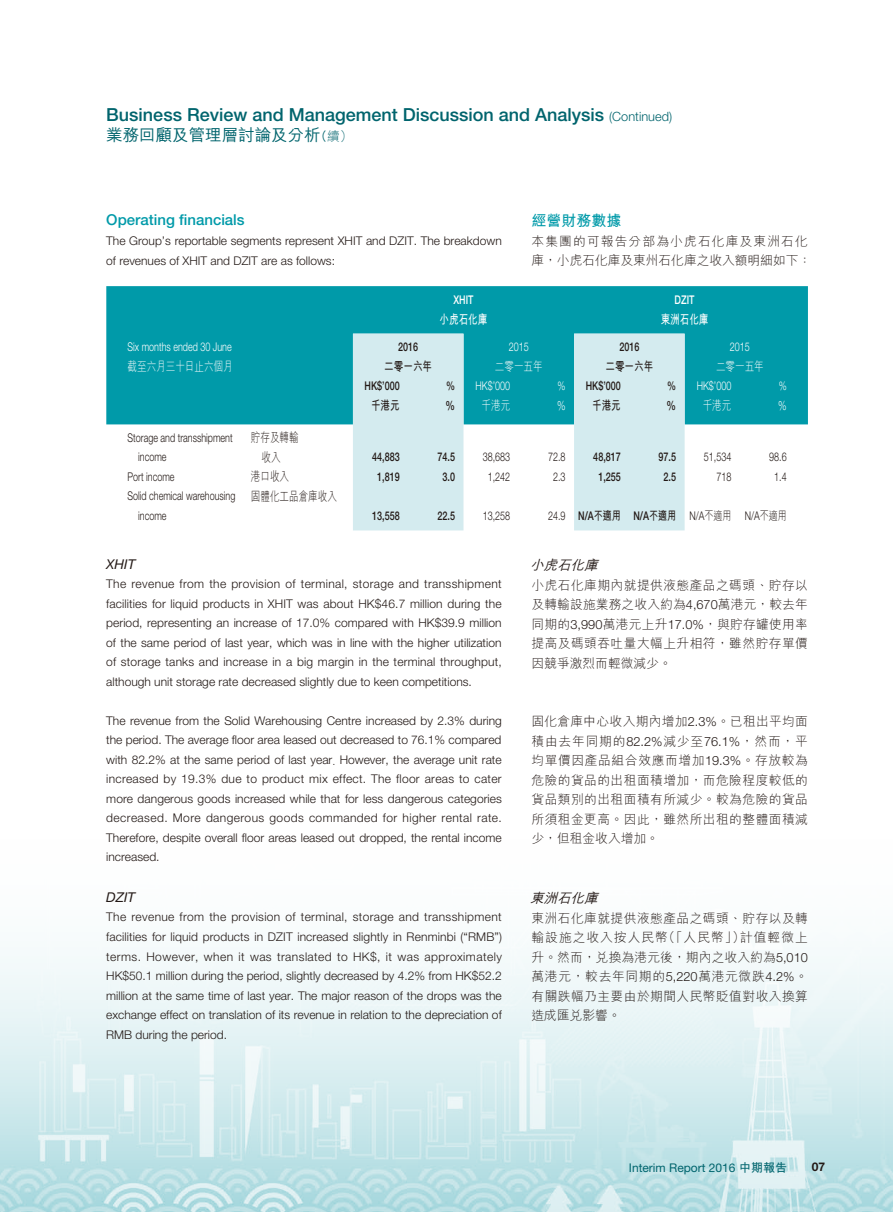
<style>
.page{position:relative;width:893px;height:1212px;background:#fff}
.page>*{position:absolute;margin:0;border:0;box-sizing:border-box;transform-origin:0 0}
.t1{font:500 18px "Helvetica Neue LT Std";color:#00646d}
.t2{font:500 16.5px "M Hei HK";color:#00646d}
.t3{font:500 15px "Helvetica Neue LT Std";color:#009aa9}
.t4{font:700 15px "M Hei HK";color:#009aa9}
.t5{font:italic 500 13.5px "M Hei HK";color:#231916}
.t6{font:italic 13.5px "Helvetica Neue LT Std";color:#231916}
.t7{font:300 12.75px/19.5px "M Hei HK";letter-spacing:.035em;color:#231916;text-align:justify}
.t8{font:300 12.75px/19.5px "M Hei HK";letter-spacing:.09em;color:#231916}
.t9{font:300 12.75px "M Hei HK";color:#fff;scale:.75 1}
.t10{font:700 12.75px "M Hei HK";color:#231916;scale:.75 1}
.t11{font:300 12.75px/19.5px "M Hei HK";letter-spacing:.035em;color:#231916;text-align:center;scale:.75 1}
.t12{font:700 12.75px "M Hei HK";color:#fff;scale:.75 1}
.t13{font:300 12.75px "M Hei HK";color:#231916;scale:.75 1}
.t14{font:500 12.75px "Helvetica Neue LT Std";color:#231916;scale:.75 1}
.t15{font:300 12.75px "Helvetica Neue LT Std";color:#fff;scale:.75 1}
.t16{font:300 12px/19.5px "Helvetica Neue LT Std";color:#231916;text-align:justify}
.t17{font:300 12px/19.5px "Helvetica Neue LT Std";color:#231916;scale:.75 1}
.t18{font:500 12px "Helvetica Neue LT Std";color:#231916;scale:.75 1}
.t19{font:300 12px "Helvetica Neue LT Std";color:#fff;scale:.75 1}
.t20{font:12px "Helvetica Neue LT Std";color:#00646d}
.t21{font:500 12px "Helvetica Neue LT Std";color:#fff;scale:.75 1}
.t22{font:700 12px "Helvetica Neue LT Std";color:#231916}
.s1{font-weight:300;font-size:12.75px}
.s2{font-size:12.75px}
.s3{font-weight:500}
.s4{font-family:"M Hei HK";font-weight:700}
.s5{font-family:"M Hei HK"}
.s6{font-family:"Adobe Ming Std"}
.s7{font-family:"Helvetica Neue LT Std"}
</style>
<div class="page">
<img style="left:1px;top:949px;width:892px;height:263px">
<img style="left:0;top:956px;width:1px;height:256px">
<div style="left:106px;top:286px;width:702px;height:138px;background:#009aa9"></div>
<svg style="left:353px;top:334px;width:332px;height:196px;fill:#d4ebef"></svg>
<h1 class="t1" style="left:106px;top:104px;width:567px">Business Review and Management Discussion and Analysis <span class="s1">(Continued)</span></h1>
<h2 class="t2" style="left:106px;top:123px;width:248px">業務回顧及管理層討論及分析<span class="s2">（</span><span class="s1">續）</span></h2>
<p class="t4" style="left:531px;top:210px;width:91px">經營財務數據</p>
<p class="t8" style="left:531px;top:231px;width:281px">本集團的可報告分部為小虎石化庫及東洲石化庫，小虎石化庫及東州石化庫之收入額明細如下：</p>
<p class="t3" style="left:106px;top:211px;width:140px">Operating financials</p>
<p class="t16" style="left:106px;top:231px;width:397px">The Group’s reportable segments represent XHIT and DZIT. The breakdown of revenues of XHIT and DZIT are as follows:</p>
<p class="t21" style="left:453px;top:292px;width:28px">XHIT</p>
<p class="t21" style="left:675px;top:292px;width:28px">DZIT</p>
<p class="t12" style="left:440px;top:310px;width:65px">小虎石化庫</p>
<p class="t12" style="left:661px;top:310px;width:65px">東洲石化庫</p>
<p class="t19" style="left:128px;top:339px;width:140px">Six months ended 30 June</p>
<p class="t18" style="left:398px;top:340px;width:28px">2016</p>
<p class="t19" style="left:509px;top:339px;width:28px">2015</p>
<p class="t18" style="left:619px;top:340px;width:28px">2016</p>
<p class="t19" style="left:730px;top:339px;width:28px">2015</p>
<p class="t9" style="left:128px;top:357px;width:142px">截至六月三十日止六個月</p>
<p class="t10" style="left:384px;top:357px;width:65px">二零一六年</p>
<p class="t9" style="left:495px;top:357px;width:65px">二零一五年</p>
<p class="t10" style="left:605px;top:357px;width:65px">二零一六年</p>
<p class="t9" style="left:716px;top:357px;width:65px">二零一五年</p>
<p class="t18" style="left:365px;top:379px;width:48px">HK$’000</p>
<p class="t18" style="left:446px;top:379px;width:13px">%</p>
<p class="t19" style="left:476px;top:378px;width:48px">HK$’000</p>
<p class="t19" style="left:558px;top:378px;width:12px">%</p>
<p class="t18" style="left:586px;top:379px;width:48px">HK$’000</p>
<p class="t18" style="left:667px;top:379px;width:13px">%</p>
<p class="t19" style="left:697px;top:378px;width:48px">HK$’000</p>
<p class="t19" style="left:779px;top:378px;width:12px">%</p>
<p class="t10" style="left:371px;top:396px;width:40px">千港元</p>
<p class="t14" style="left:445px;top:398px;width:14px">%</p>
<p class="t9" style="left:482px;top:396px;width:40px">千港元</p>
<p class="t15" style="left:557px;top:398px;width:13px">%</p>
<p class="t10" style="left:592px;top:396px;width:40px">千港元</p>
<p class="t14" style="left:666px;top:398px;width:14px">%</p>
<p class="t9" style="left:703px;top:396px;width:40px">千港元</p>
<p class="t15" style="left:778px;top:398px;width:13px">%</p>
<p class="t17" style="left:138px;top:428px;width:128px;text-indent:-11px">Storage and transshipment income</p>
<p class="t11" style="left:251px;top:427px;width:65px">貯存及轉輸收入</p>
<p class="t18" style="left:372px;top:450px;width:38px">44,883</p>
<p class="t18" style="left:437px;top:450px;width:25px">74.5</p>
<p class="t17" style="left:483px;top:447px;width:38px">38,683</p>
<p class="t17" style="left:548px;top:447px;width:25px">72.8</p>
<p class="t18" style="left:593px;top:450px;width:38px">48,817</p>
<p class="t18" style="left:659px;top:450px;width:25px">97.5</p>
<p class="t17" style="left:704px;top:447px;width:38px">51,534</p>
<p class="t17" style="left:769px;top:447px;width:25px">98.6</p>
<p class="t17" style="left:128px;top:467px;width:64px">Port income</p>
<p class="t11" style="left:251px;top:466px;width:52px">港口收入</p>
<p class="t18" style="left:377px;top:469px;width:32px">1,819</p>
<p class="t18" style="left:442px;top:469px;width:18px">3.0</p>
<p class="t17" style="left:488px;top:467px;width:32px">1,242</p>
<p class="t17" style="left:553px;top:467px;width:18px">2.3</p>
<p class="t18" style="left:598px;top:469px;width:32px">1,255</p>
<p class="t18" style="left:664px;top:469px;width:18px">2.5</p>
<p class="t17" style="left:716px;top:467px;width:22px">718</p>
<p class="t17" style="left:774px;top:467px;width:18px">1.4</p>
<p class="t17" style="left:138px;top:486px;width:131px;text-indent:-11px">Solid chemical warehousing income</p>
<p class="t13" style="left:251px;top:487px;width:116px">固體化工品倉庫收入</p>
<p class="t18" style="left:372px;top:508px;width:38px">13,558</p>
<p class="t18" style="left:437px;top:508px;width:25px">22.5</p>
<p class="t17" style="left:483px;top:506px;width:38px">13,258</p>
<p class="t17" style="left:548px;top:506px;width:320px">24.9 <span class="s3">N/A</span><span class="s4">不適用</span> <span class="s3">N/A</span><span class="s4">不適用</span> N/A<span class="s5">不適用</span> N/A<span class="s5">不適用</span></p>
<p class="t6" style="left:106px;top:556px;width:31px">XHIT</p>
<p class="t16" style="left:106px;top:574px;width:397px">The revenue from the provision of terminal, storage and transshipment facilities for liquid products in XHIT was about HK$46.7 million during the period, representing an increase of 17.0% compared with HK$39.9 million of the same period of last year, which was in line with the higher utilization of storage tanks and increase in a big margin in the terminal throughput, although unit storage rate decreased slightly due to keen competitions.</p>
<p class="t16" style="left:106px;top:711px;width:397px">The revenue from the Solid Warehousing Centre increased by 2.3% during the period. The average floor area leased out decreased to 76.1% compared with 82.2% at the same period of last year<span class="s6">.</span> However, the average unit rate increased by 19.3% due to product mix effect. The floor areas to cater more dangerous goods increased while that for less dangerous categories decreased. More dangerous goods commanded for higher rental rate.<br>Therefore, despite overall floor areas leased out dropped, the rental income increased.</p>
<p class="t6" style="left:106px;top:889px;width:30px">DZIT</p>
<p class="t16" style="left:106px;top:907px;width:397px">The revenue from the provision of terminal, storage and transshipment facilities for liquid products in DZIT increased slightly in Renminbi (“RMB”) terms. However, when it was translated to HK$, it was approximately HK$50.1 million during the period, slightly decreased by 4.2% from HK$52.2 million at the same time of last year. The major reason of the drops was the exchange effect on translation of its revenue in relation to the depreciation of RMB during the period.</p>
<p class="t5" style="left:530px;top:555px;width:74px">小虎石化庫</p>
<p class="t7" style="left:531px;top:575px;width:278px">小虎石化庫期內就提供液態產品之碼頭、貯存以及轉輸設施業務之收入約為<span class="s7">4,670</span>萬港元，較去年同期的<span class="s7">3,990</span>萬港元上升<span class="s7">17.0%</span>，與貯存罐使用率提高及碼頭吞吐量大幅上升相符，雖然貯存單價因競爭激烈而輕微減少。</p>
<p class="t7" style="left:531px;top:711px;width:278px">固化倉庫中心收入期內增加<span class="s7">2.3%</span>。已租出平均面積由去年同期的<span class="s7">82.2%</span>減少至<span class="s7">76.1%</span>，然而，平均單價因產品組合效應而增加<span class="s7">19.3%</span>。存放較為危險的貨品的出租面積增加，而危險程度較低的貨品類別的出租面積有所減少。較為危險的貨品所須租金更高。因此，雖然所出租的整體面積減少，但租金收入增加。</p>
<p class="t5" style="left:530px;top:888px;width:74px">東洲石化庫</p>
<p class="t7" style="left:531px;top:908px;width:278px">東洲石化庫就提供液態產品之碼頭、貯存以及轉輸設施之收入按人民幣（「人民幣」）計值輕微上升。然而，兌換為港元後，期內之收入約為<span class="s7">5,010</span>萬港元，較去年同期的<span class="s7">5,220</span>萬港元微跌<span class="s7">4.2%</span>。有關跌幅乃主要由於期間人民幣貶值對收入換算造成匯兌影響。</p>
<p class="t20" style="left:629px;top:1161px;width:160px">Interim Report 2016 <span class="s4">中期報告</span></p>
<p class="t22" style="left:812px;top:1160px;width:15px">07</p>
</div>
